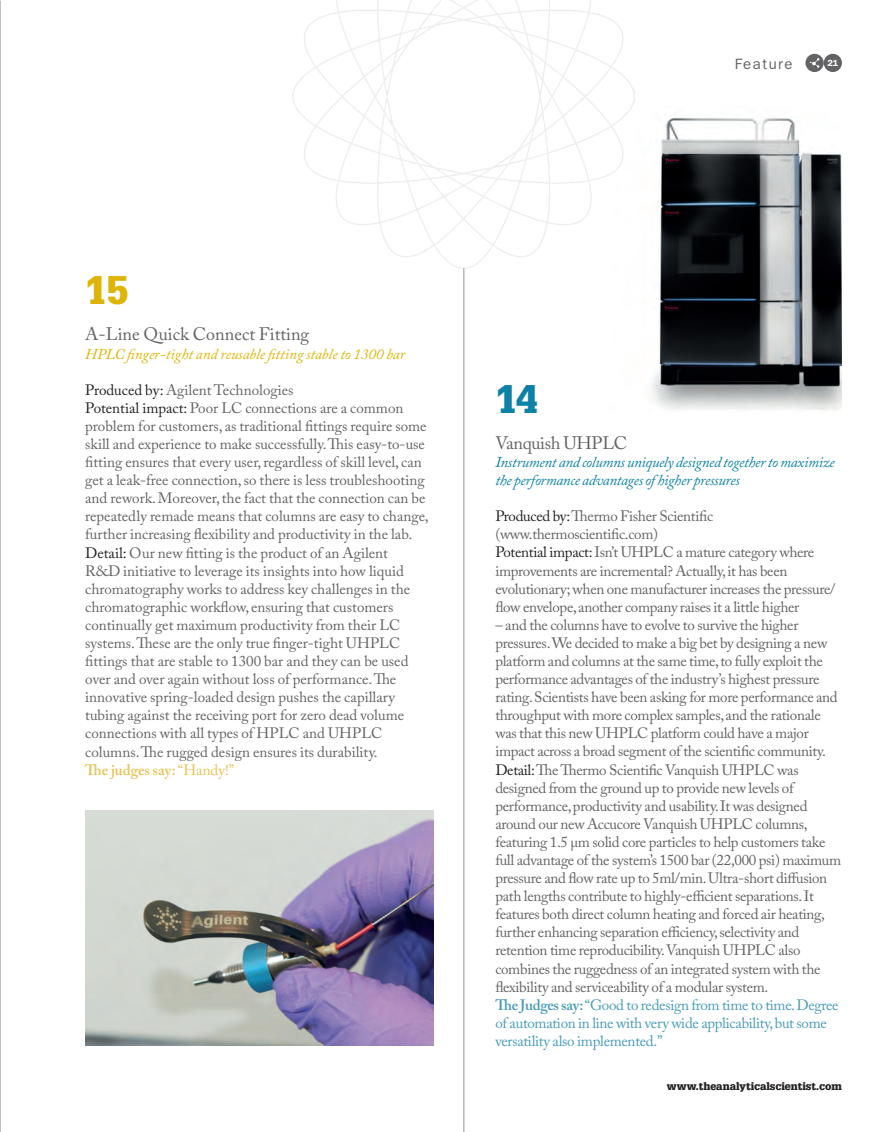
<style>
.page{position:relative;width:893px;height:1132px;background:#fff}
.page>*{position:absolute;margin:0;border:0;box-sizing:border-box;transform-origin:0 0}
.t1{font:900 39px "Glypha LT Std";color:#deb507}
.t2{font:900 39px "Glypha LT Std";color:#0d82a6}
.t3{font:18px "Adobe Caslon Pro";color:#636366}
.t4{font:18px "Adobe Caslon Pro";letter-spacing:-.02em;color:#636366}
.t5{font:15px/18.1px "Adobe Caslon Pro";letter-spacing:-.02em;color:#636366}
.t6{font:15px/18px "Adobe Caslon Pro";color:#636366}
.t7{font:italic 15px/18px "Adobe Caslon Pro";letter-spacing:-.02em;color:#0d82a6}
.t8{font:italic 15px "Adobe Caslon Pro";color:#deb507}
.t9{font:15px "ITC Franklin Gothic Std";letter-spacing:.1em;color:#636366}
.t10{font:900 10.5px "Glypha";color:#231f20}
.t11{font:600 9px "ITC Franklin Gothic Std";color:#fff}
.s1{color:#231f20}
.s2{font-weight:600;color:#e7c353}
.s3{color:#e7c353}
.s4{font-weight:600;color:#489bb9}
.s5{color:#489bb9}
</style>
<div class="page">
<img style="left:0;top:0;width:1px;height:1131px">
<div style="left:824px;top:54px;width:18px;height:18px;background:#636366;border-radius:50%"></div>
<svg style="left:805px;top:54px;width:19px;height:18px"></svg>
<svg style="left:810px;top:58px;width:9px;height:10px"></svg>
<hr style="left:463px;top:268px;width:1px;height:863px;background:#939598">
<img style="left:85px;top:810px;width:348px;height:235px">
<img style="left:651px;top:117px;width:191px;height:293px">
<p class="t9" style="left:735px;top:55px;width:59px">Feature</p>
<p class="t11" style="left:827px;top:58px;width:12px">21</p>
<h1 class="t1" style="left:85px;top:266px;width:45px">15</h1>
<p class="t3" style="left:85px;top:323px;width:226px">A-Line Quick Connect Fitting</p>
<p class="t8" style="left:85px;top:344px;width:321px">HPLC finger-tight and reusable fitting stable to 1300 bar</p>
<p class="t6" style="left:85px;top:380px;width:345px"><span class="s1">Produced by:</span> Agilent Technologies<br><span class="s1">Potential impact:</span> Poor LC connections are a common problem for customers, as traditional fittings require some skill and experience to make successfully. This easy-to-use fitting ensures that every user, regardless of skill level, can get a leak-free connection, so there is less troubleshooting and rework. Moreover, the fact that the connection can be repeatedly remade means that columns are easy to change, further increasing flexibility and productivity in the lab.<br><span class="s1">Detail:</span> Our new fitting is the product of an Agilent<br>R&amp;D initiative to leverage its insights into how liquid chromatography works to address key challenges in the chromatographic workflow, ensuring that customers continually get maximum productivity from their LC systems. These are the only true finger-tight UHPLC fittings that are stable to 1300 bar and they can be used over and over again without loss of performance. The innovative spring-loaded design pushes the capillary tubing against the receiving port for zero dead volume connections with all types of HPLC and UHPLC columns. The rugged design ensures its durability.<br><span class="s2">The judges say:</span> <span class="s3">“Handy!”</span></p>
<h1 class="t2" style="left:495px;top:375px;width:44px">14</h1>
<p class="t4" style="left:495px;top:432px;width:133px">Vanquish UHPLC</p>
<p class="t7" style="left:495px;top:452px;width:341px">Instrument and columns uniquely designed together to maximize the performance advantages of higher pressures</p>
<p class="t5" style="left:495px;top:507px;width:342px"><span class="s1">Produced by:</span> Thermo Fisher Scientific (www.thermoscientific.com)<br><span class="s1">Potential impact:</span> Isn’t UHPLC a mature category where improvements are incremental? Actually, it has been evolutionary; when one manufacturer increases the pressure/ flow envelope, another company raises it a little higher</p>
<p class="t5" style="left:495px;top:615px;width:347px">– and the columns have to evolve to survive the higher pressures. We decided to make a big bet by designing a new platform and columns at the same time, to fully exploit the performance advantages of the industry’s highest pressure rating. Scientists have been asking for more performance and throughput with more complex samples, and the rationale was that this new UHPLC platform could have a major impact across a broad segment of the scientific community.<br><span class="s1">Detail:</span> The Thermo Scientific Vanquish UHPLC was designed from the ground up to provide new levels of performance, productivity and usability. It was designed around our new Accucore Vanquish UHPLC columns, featuring 1.5 µm solid core particles to help customers take full advantage of the system’s 1500 bar (22,000 psi) maximum pressure and flow rate up to 5ml/min. Ultra-short diffusion path lengths contribute to highly-efficient separations. It features both direct column heating and forced air heating, further enhancing separation efficiency, selectivity and retention time reproducibility. Vanquish UHPLC also combines the ruggedness of an integrated system with the flexibility and serviceability of a modular system.<br><span class="s4">The Judges say:</span> <span class="s5">“Good to redesign from time to time. Degree of automation in line with very wide applicability, but some versatility also implemented.”</span></p>
<p class="t10" style="left:667px;top:1079px;width:177px">www.theanalyticalscientist.com</p>
</div>
